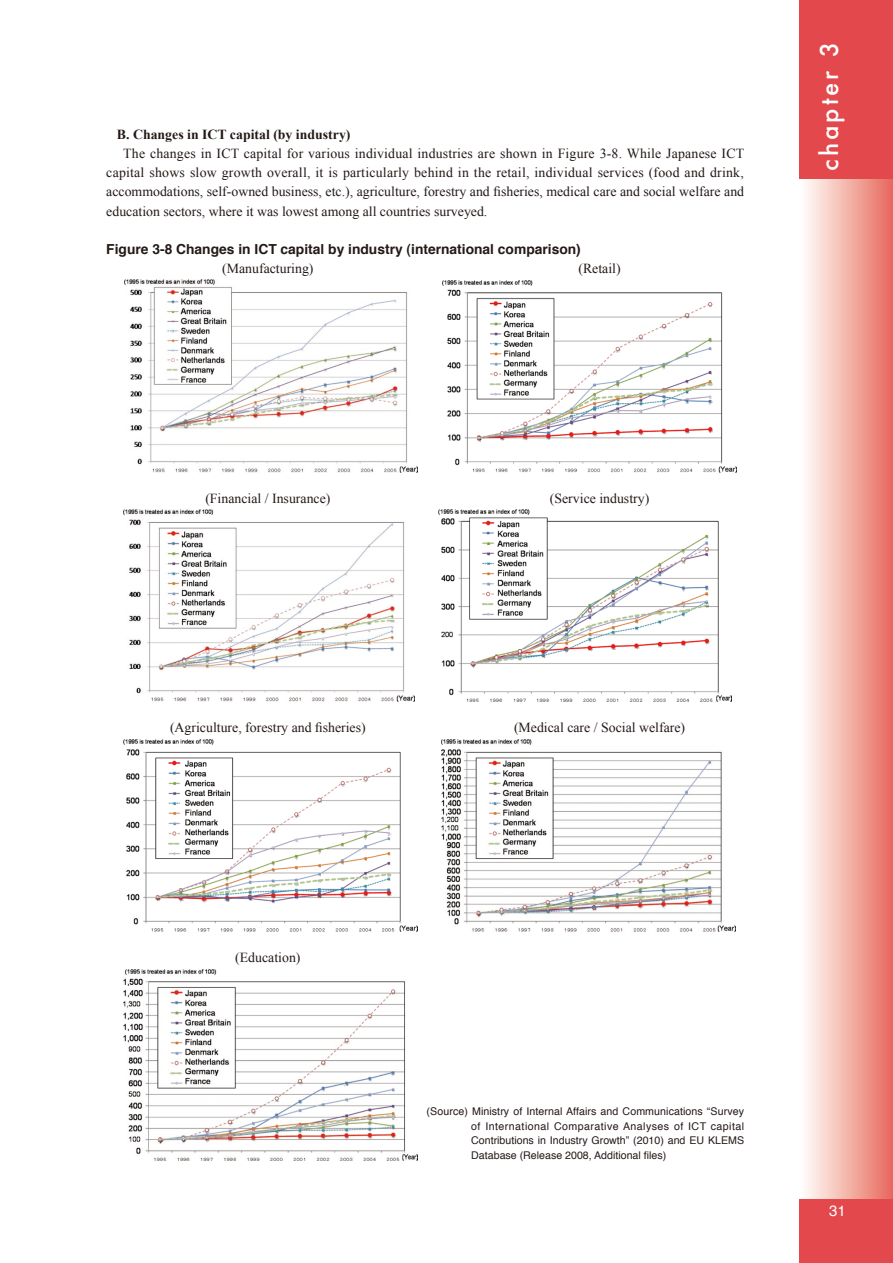
<style>
.page{position:relative;width:893px;height:1263px;background:#fff}
.page>*{position:absolute;margin:0;border:0;box-sizing:border-box;transform-origin:0 0}
.t1{font:500 24px "Futura";letter-spacing:.125em;color:#fff}
.t2{font:15px "Helvetica";color:#fff}
.t3{font:13.8px/19.2px "Times New Roman";color:#231916;text-align:justify}
.t4{font:700 13.8px "Helvetica";color:#231916}
.t5{font:700 13.8px "Times New Roman";color:#231916}
.t6{font:10.65px/14.9px "Helvetica";color:#231916;text-align:justify}
</style>
<div class="page">
<div style="left:799px;top:0;width:94px;height:1263px;background:linear-gradient(to right,#fff,#e76b5e)"></div>
<div style="left:799px;top:1199px;width:94px;height:64px;background:#e3484d"></div>
<div style="left:799px;top:0;width:94px;height:179px;background:#e3484d"></div>
<img style="left:124px;top:280px;width:293px;height:192px">
<img style="left:442px;top:280px;width:295px;height:192px">
<img style="left:123px;top:510px;width:291px;height:192px">
<img style="left:438px;top:510px;width:293px;height:192px">
<img style="left:123px;top:740px;width:294px;height:191px">
<img style="left:442px;top:739px;width:294px;height:192px">
<img style="left:123px;top:969px;width:294px;height:192px">
<p class="t5" style="left:117px;top:125px;width:235px">B. Changes in ICT capital (by industry)</p>
<p class="t3" style="left:106px;top:144px;width:639px;text-indent:17px">The changes in ICT capital for various individual industries are shown in Figure 3-8. While Japanese ICT capital shows slow growth overall, it is particularly behind in the retail, individual services (food and drink, accommodations, self-owned business, etc.), agriculture, forestry and fisheries, medical care and social welfare and education sectors, where it was lowest among all countries surveyed.</p>
<p class="t4" style="left:106px;top:238px;width:476px">Figure 3-8 Changes in ICT capital by industry (international comparison)</p>
<p class="t3" style="left:222px;top:259px;width:93px">(Manufacturing)</p>
<p class="t3" style="left:578px;top:259px;width:44px">(Retail)</p>
<h1 class="t1" style="left:813px;top:171px;width:130px;rotate:-90deg">chapter 3</h1>
<p class="t3" style="left:205px;top:488px;width:127px">(Financial / Insurance)</p>
<p class="t3" style="left:550px;top:488px;width:101px">(Service industry)</p>
<p class="t3" style="left:170px;top:718px;width:197px">(Agriculture, forestry and fisheries)</p>
<p class="t3" style="left:514px;top:718px;width:173px">(Medical care / Social welfare)</p>
<p class="t3" style="left:235px;top:947px;width:67px">(Education)</p>
<p class="t6" style="left:471px;top:1104px;width:274px;text-indent:-45px">(Source) Ministry of Internal Affairs and Communications “Survey of International Comparative Analyses of ICT capital Contributions in Industry Growth” (2010) and EU KLEMS Database (Release 2008, Additional files)</p>
<p class="t2" style="left:829px;top:1199px;width:18px">31</p>
</div>
